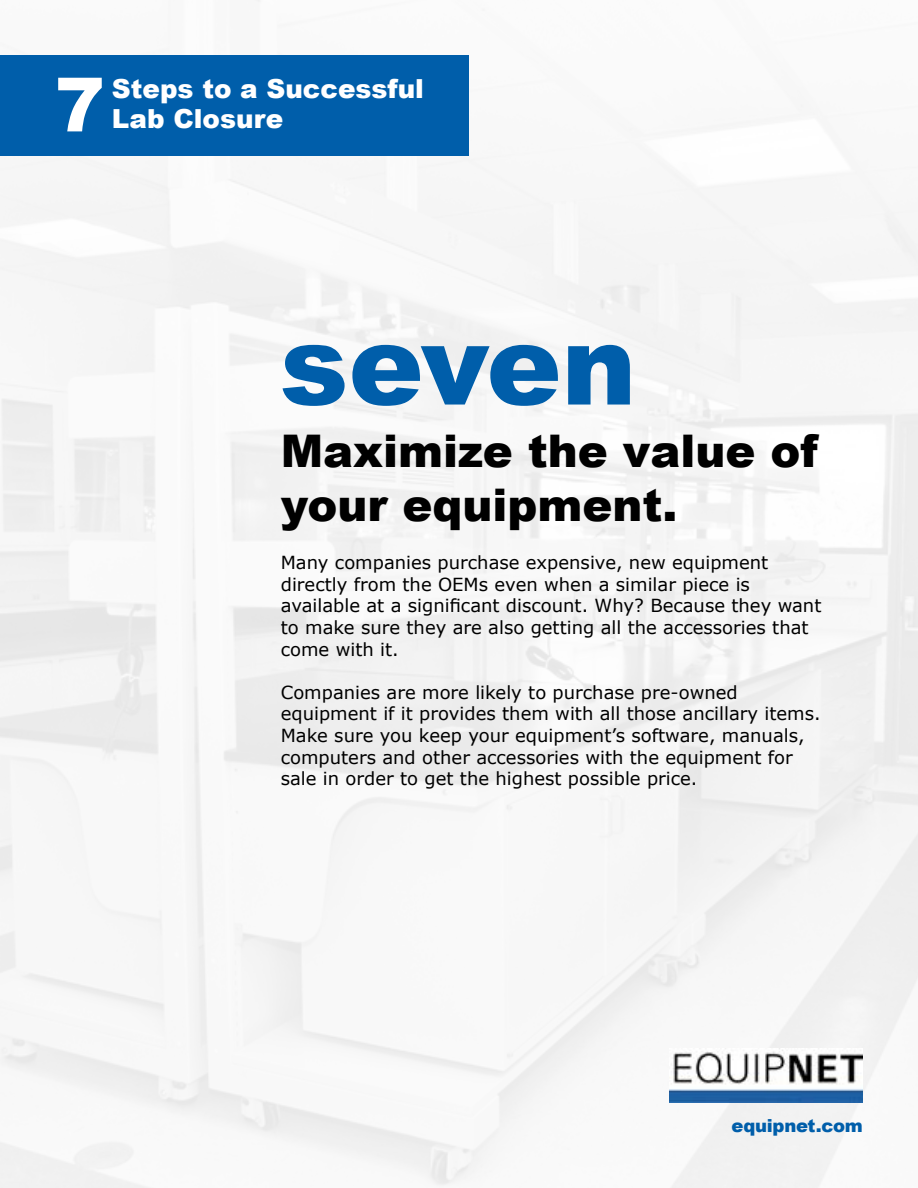
<style>
.page{position:relative;width:918px;height:1188px;background:#f7f7f7}
.page>*{position:absolute;margin:0;border:0;box-sizing:border-box;transform-origin:0 0}
.t1{font:900 112.5px "Arial";letter-spacing:-.015em;color:#005eaa}
.t2{font:900 75px "Arial";color:#fff}
.t3{font:900 45px/54px "Arial";color:#000}
.t4{font:900 26.25px/30.8px "Arial";color:#fff}
.t5{font:18px/21.6px "Verdana";color:#000}
.t6{font:900 18px "Arial";letter-spacing:-.015em;color:#005eaa}
</style>
<div class="page">
<div style="left:0;top:55px;width:469px;height:101px;background:#005eaa"></div>
<img style="left:670px;top:1052px;width:192px;height:50px">
<h2 class="t2" style="left:55px;top:50px;width:52px">7</h2>
<h3 class="t4" style="left:112px;top:72px;width:314px">Steps to a Successful<br>Lab Closure</h3>
<h1 class="t1" style="left:280px;top:283px;width:358px">seven</h1>
<h3 class="t3" style="left:281px;top:422px;width:539px">Maximize the value of your equipment.</h3>
<p class="t5" style="left:281px;top:552px;width:542px">Many companies purchase expensive, new equipment directly from the OEMs even when a similar piece is available at a significant discount. Why? Because they want to make sure they are also getting all the accessories that come with it.</p>
<p class="t5" style="left:281px;top:681px;width:541px">Companies are more likely to purchase pre-owned equipment if it provides them with all those ancillary items.<br>Make sure you keep your equipment’s software, manuals, computers and other accessories with the equipment for sale in order to get the highest possible price.</p>
<p class="t6" style="left:732px;top:1113px;width:133px">equipnet.com</p>
</div>
